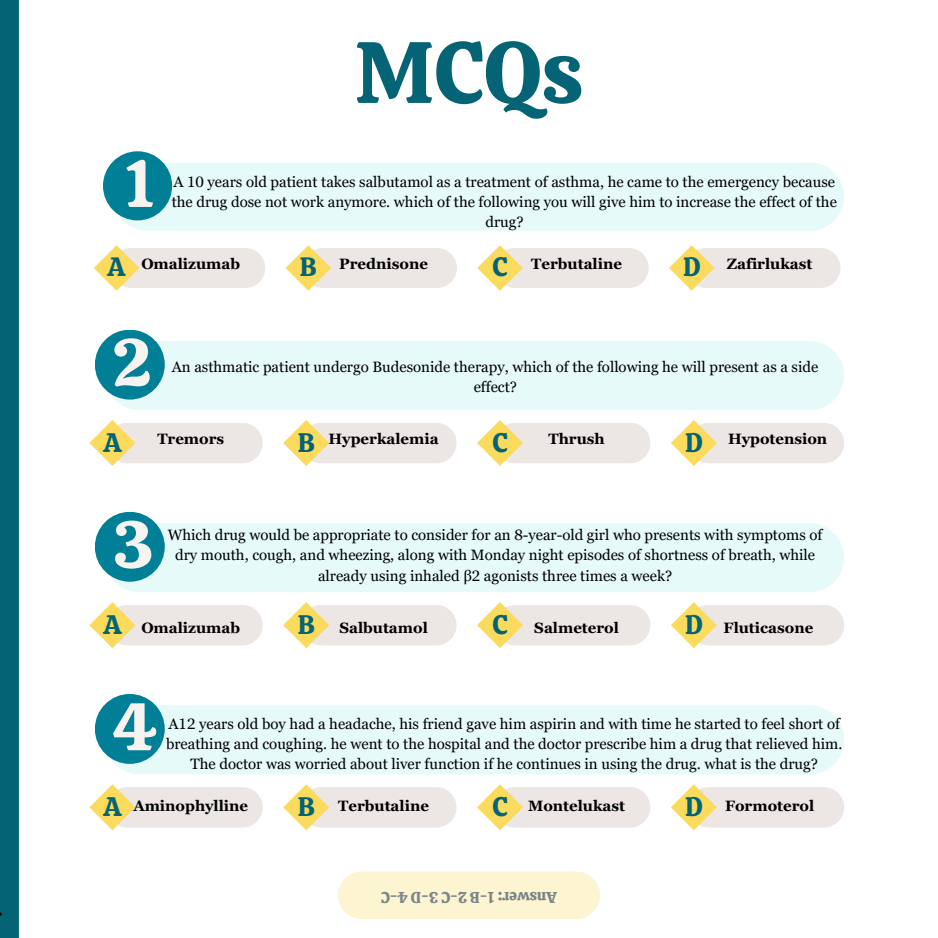
<style>
.page{position:relative;width:938px;height:938px;background:#fff}
.page>*{position:absolute;margin:0;border:0;box-sizing:border-box;transform-origin:0 0}
.t1{font:87px "Calistoga";color:#046374}
.t2{font:67.25px "Calistoga";color:#f7f3f0}
.t3{font:66.5px "Calistoga";color:#f7f3f0}
.t4{font:26.75px "Calistoga";color:#046374}
.t5{font:26.5px "Calistoga";color:#046374}
.t6{font:15.5px "Calistoga";color:#7a8489}
.t7{font:15px/20px "Georgia Pro";color:#000;text-align:center}
.t8{font:700 15px "Georgia Pro";color:#000}
</style>
<div class="page">
<div style="left:0;top:0;width:19px;height:937px;background:#046374"></div>
<div style="left:107px;top:423px;width:156px;height:40px;background:#ece7e4;border-radius:20px"></div>
<svg style="left:89px;top:420px;width:46px;height:46px"></svg>
<div style="left:301px;top:423px;width:155px;height:40px;background:#ece7e4;border-radius:20px"></div>
<svg style="left:283px;top:420px;width:46px;height:46px"></svg>
<div style="left:494px;top:423px;width:156px;height:40px;background:#ece7e4;border-radius:20px"></div>
<svg style="left:477px;top:420px;width:46px;height:46px"></svg>
<div style="left:688px;top:423px;width:156px;height:40px;background:#ece7e4;border-radius:20px"></div>
<svg style="left:671px;top:420px;width:46px;height:46px"></svg>
<div style="left:105px;top:341px;width:739px;height:69px;background:#e7fafa;border-radius:34px"></div>
<div style="left:95px;top:330px;width:70px;height:69px;background:#007f96;border-radius:50%"></div>
<div style="left:107px;top:605px;width:156px;height:40px;background:#ece7e4;border-radius:20px"></div>
<svg style="left:89px;top:602px;width:46px;height:46px"></svg>
<div style="left:301px;top:605px;width:155px;height:40px;background:#ece7e4;border-radius:20px"></div>
<svg style="left:283px;top:602px;width:46px;height:46px"></svg>
<div style="left:494px;top:605px;width:156px;height:40px;background:#ece7e4;border-radius:20px"></div>
<svg style="left:477px;top:602px;width:46px;height:46px"></svg>
<div style="left:688px;top:605px;width:156px;height:40px;background:#ece7e4;border-radius:20px"></div>
<svg style="left:671px;top:602px;width:46px;height:46px"></svg>
<div style="left:105px;top:523px;width:739px;height:69px;background:#e7fafa;border-radius:34px"></div>
<div style="left:95px;top:512px;width:70px;height:69px;background:#007f96;border-radius:50%"></div>
<div style="left:107px;top:787px;width:156px;height:40px;background:#ece7e4;border-radius:20px"></div>
<svg style="left:89px;top:784px;width:46px;height:46px"></svg>
<div style="left:301px;top:787px;width:155px;height:40px;background:#ece7e4;border-radius:20px"></div>
<svg style="left:283px;top:784px;width:46px;height:46px"></svg>
<div style="left:494px;top:787px;width:156px;height:40px;background:#ece7e4;border-radius:20px"></div>
<svg style="left:477px;top:784px;width:46px;height:46px"></svg>
<div style="left:688px;top:787px;width:156px;height:40px;background:#ece7e4;border-radius:20px"></div>
<svg style="left:671px;top:784px;width:46px;height:46px"></svg>
<div style="left:105px;top:705px;width:739px;height:69px;background:#e7fafa;border-radius:34px"></div>
<div style="left:95px;top:694px;width:70px;height:69px;background:#007f96;border-radius:50%"></div>
<div style="left:338px;top:871px;width:262px;height:47px;background:#fdf4d1;border-radius:24px"></div>
<div style="left:113px;top:162px;width:731px;height:69px;background:#e7fafa;border-radius:34px"></div>
<div style="left:103px;top:151px;width:69px;height:69px;background:#007f96;border-radius:50%"></div>
<div style="left:111px;top:248px;width:154px;height:40px;background:#ece7e4;border-radius:20px"></div>
<svg style="left:94px;top:245px;width:45px;height:46px"></svg>
<div style="left:303px;top:248px;width:154px;height:40px;background:#ece7e4;border-radius:20px"></div>
<svg style="left:285px;top:245px;width:46px;height:46px"></svg>
<div style="left:495px;top:248px;width:153px;height:40px;background:#ece7e4;border-radius:20px"></div>
<svg style="left:477px;top:245px;width:46px;height:46px"></svg>
<div style="left:686px;top:248px;width:154px;height:40px;background:#ece7e4;border-radius:20px"></div>
<svg style="left:669px;top:245px;width:45px;height:46px"></svg>
<h1 class="t1" style="left:354px;top:16px;width:230px">MCQs</h1>
<h3 class="t3" style="left:123px;top:140px;width:33px">1</h3>
<p class="t7" style="left:172px;top:172px;width:666px">A 10 years old patient takes salbutamol as a treatment of asthma, he came to the emergency because the drug dose not work anymore. which of the following you will give him to increase the effect of the drug?</p>
<p class="t8" style="left:141px;top:255px;width:100px">Omalizumab</p>
<p class="t8" style="left:339px;top:255px;width:90px">Prednisone</p>
<p class="t8" style="left:531px;top:255px;width:92px">Terbutaline</p>
<p class="t8" style="left:726px;top:255px;width:87px">Zafirlukast</p>
<h3 class="t5" style="left:108px;top:250px;width:19px">A</h3>
<h3 class="t5" style="left:300px;top:250px;width:18px">B</h3>
<h3 class="t5" style="left:492px;top:250px;width:17px">C</h3>
<h3 class="t5" style="left:683px;top:250px;width:19px">D</h3>
<h2 class="t2" style="left:112px;top:319px;width:41px">2</h2>
<p class="t7" style="left:172px;top:356px;width:648px">An asthmatic patient undergo Budesonide therapy, which of the following he will present as a side effect?</p>
<h3 class="t4" style="left:104px;top:425px;width:19px">A</h3>
<h3 class="t4" style="left:298px;top:425px;width:18px">B</h3>
<h3 class="t4" style="left:492px;top:425px;width:17px">C</h3>
<h3 class="t4" style="left:685px;top:425px;width:19px">D</h3>
<p class="t8" style="left:157px;top:430px;width:68px">Tremors</p>
<p class="t8" style="left:328px;top:430px;width:111px">Hyperkalemia</p>
<p class="t8" style="left:548px;top:430px;width:58px">Thrush</p>
<p class="t8" style="left:728px;top:430px;width:101px">Hypotension</p>
<h2 class="t2" style="left:112px;top:501px;width:43px">3</h2>
<p class="t7" style="left:168px;top:525px;width:656px">Which drug would be appropriate to consider for an 8-year-old girl who presents with symptoms of dry mouth, cough, and wheezing, along with Monday night episodes of shortness of breath, while already using inhaled β2 agonists three times a week?</p>
<p class="t8" style="left:141px;top:619px;width:100px">Omalizumab</p>
<p class="t8" style="left:339px;top:619px;width:90px">Salbutamol</p>
<p class="t8" style="left:534px;top:619px;width:86px">Salmeterol</p>
<p class="t8" style="left:723px;top:619px;width:91px">Fluticasone</p>
<h3 class="t4" style="left:104px;top:607px;width:19px">A</h3>
<h3 class="t4" style="left:298px;top:607px;width:18px">B</h3>
<h3 class="t4" style="left:492px;top:607px;width:17px">C</h3>
<h3 class="t4" style="left:685px;top:607px;width:19px">D</h3>
<h2 class="t2" style="left:112px;top:683px;width:46px">4</h2>
<p class="t7" style="left:166px;top:714px;width:678px">A12 years old boy had a headache, his friend gave him aspirin and with time he started to feel short of breathing and coughing. he went to the hospital and the doctor prescribe him a drug that relieved him.<br>The doctor was worried about liver function if he continues in using the drug. what is the drug?</p>
<p class="t8" style="left:133px;top:796px;width:116px">Aminophylline</p>
<p class="t8" style="left:338px;top:796px;width:92px">Terbutaline</p>
<p class="t8" style="left:528px;top:796px;width:99px">Montelukast</p>
<p class="t8" style="left:725px;top:796px;width:91px">Formoterol</p>
<h3 class="t4" style="left:104px;top:789px;width:19px">A</h3>
<h3 class="t4" style="left:298px;top:789px;width:18px">B</h3>
<h3 class="t4" style="left:492px;top:789px;width:17px">C</h3>
<h3 class="t4" style="left:685px;top:789px;width:19px">D</h3>
<p class="t6" style="left:556px;top:907px;width:177px;rotate:-180deg">A n ws B-1: re C-2 3 D- 4 C-</p>
</div>
